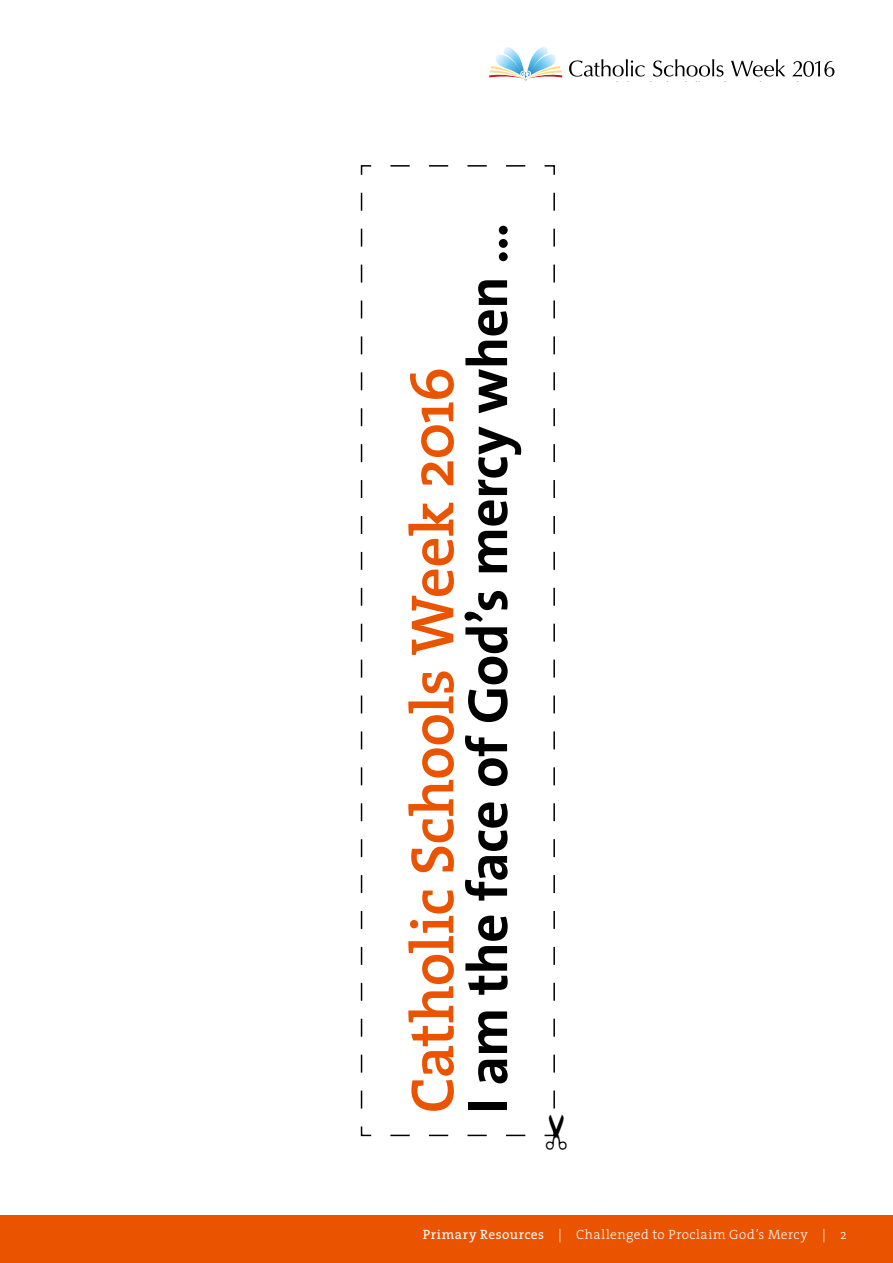
<style>
.page{position:relative;width:893px;height:1263px;background:#fff}
.page>*{position:absolute;margin:0;border:0;box-sizing:border-box;transform-origin:0 0}
.t1{font:600 61.5px "The Serif";letter-spacing:-.02em;color:#ea5300}
.t2{font:700 57px "The Sans";letter-spacing:-.015em;color:#000}
.t3{font:300 13.5px "The Serif";letter-spacing:.035em;color:#fff}
.s1{font-weight:400}
</style>
<div class="page">
<svg style="left:569px;top:59px;width:76px;height:18px"></svg>
<svg style="left:653px;top:59px;width:70px;height:18px"></svg>
<svg style="left:731px;top:59px;width:54px;height:18px"></svg>
<svg style="left:489px;top:47px;width:73px;height:33px"></svg>
<svg style="left:792px;top:61px;width:42px;height:16px"></svg>
<div style="left:0;top:1215px;width:893px;height:48px;background:#ea5300"></div>
<svg style="left:360px;top:165px;width:195px;height:972px"></svg>
<svg style="left:545px;top:1114px;width:10px;height:23px"></svg>
<h1 class="t1" style="left:381px;top:1113px;width:748px;rotate:-90deg">Catholic Schools Week 2016</h1>
<h2 class="t2" style="left:440px;top:1113px;width:892px;rotate:-90deg">I am the face of God’s mercy when …</h2>
<p class="t3" style="left:423px;top:1223px;width:425px"><span class="s1">Primary Resources</span> | Challenged to Proclaim God’s Mercy | 2</p>
</div>
